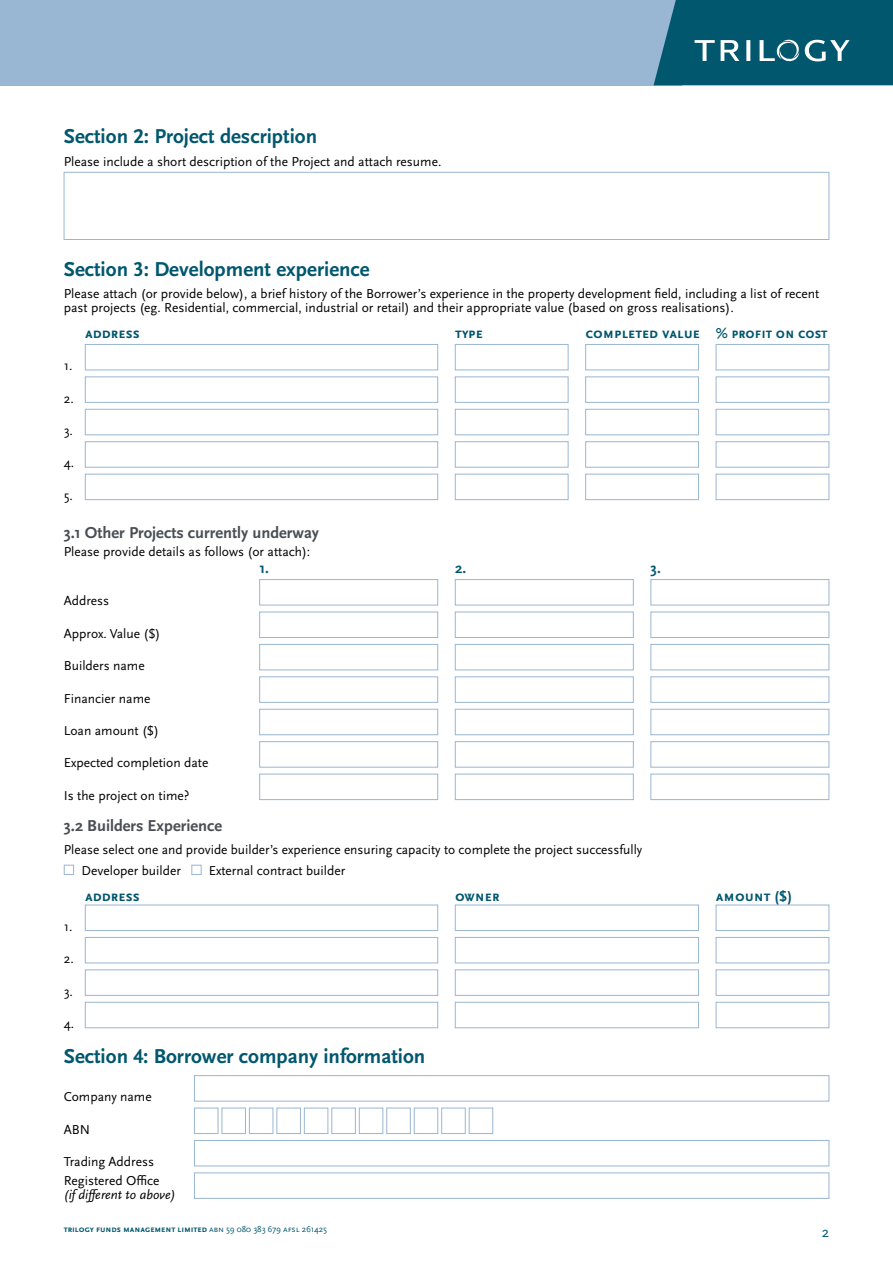
<style>
.page{position:relative;width:893px;height:1263px;background:#fff}
.page>*{position:absolute;margin:0;border:0;box-sizing:border-box;transform-origin:0 0}
.t1{font:700 21px "Scala Sans Pro";color:#00576e}
.t2{font:700 16.5px "Scala Sans Pro";color:#494e53}
.t3{font:700 15px "Scala Sans Pro";color:#00576e}
.t4{font:700 15px "Scala Sans Pro";color:#00576e;scale:.95 1}
.Body{font:15px "Scala Sans Pro";color:#00576e}
.t5{font:13.5px/13.5px "Scala Sans Pro";color:#000}
.t6{font:italic 13.5px/13.5px "Scala Sans Pro";color:#000}
.Body-2{font:700 9px "Scala Sans Pro";letter-spacing:-.01em;color:#00576e}
.s1{font-style:normal}
.s2{font-weight:400}
</style>
<div class="page">
<div style="left:0;top:0;width:681px;height:85px;background:#99b6d2"></div>
<svg style="left:654px;top:0;width:239px;height:85px;background:#126379"></svg>
<div style="left:64px;top:172px;width:765px;height:68px;border:1px solid #99b6d2"></div>
<div style="left:85px;top:344px;width:353px;height:26px;border:1px solid #99b6d2"></div>
<div style="left:455px;top:344px;width:113px;height:26px;border:1px solid #99b6d2"></div>
<div style="left:585px;top:344px;width:114px;height:26px;border:1px solid #99b6d2"></div>
<div style="left:716px;top:344px;width:113px;height:26px;border:1px solid #99b6d2"></div>
<div style="left:85px;top:377px;width:353px;height:26px;border:1px solid #99b6d2"></div>
<div style="left:455px;top:377px;width:113px;height:26px;border:1px solid #99b6d2"></div>
<div style="left:585px;top:377px;width:114px;height:26px;border:1px solid #99b6d2"></div>
<div style="left:716px;top:377px;width:113px;height:26px;border:1px solid #99b6d2"></div>
<div style="left:85px;top:409px;width:353px;height:26px;border:1px solid #99b6d2"></div>
<div style="left:455px;top:409px;width:113px;height:26px;border:1px solid #99b6d2"></div>
<div style="left:585px;top:409px;width:114px;height:26px;border:1px solid #99b6d2"></div>
<div style="left:716px;top:409px;width:113px;height:26px;border:1px solid #99b6d2"></div>
<div style="left:85px;top:441px;width:353px;height:26px;border:1px solid #99b6d2"></div>
<div style="left:455px;top:441px;width:113px;height:26px;border:1px solid #99b6d2"></div>
<div style="left:585px;top:441px;width:114px;height:26px;border:1px solid #99b6d2"></div>
<div style="left:716px;top:441px;width:113px;height:26px;border:1px solid #99b6d2"></div>
<div style="left:85px;top:474px;width:353px;height:26px;border:1px solid #99b6d2"></div>
<div style="left:455px;top:474px;width:113px;height:26px;border:1px solid #99b6d2"></div>
<div style="left:585px;top:474px;width:114px;height:26px;border:1px solid #99b6d2"></div>
<div style="left:716px;top:474px;width:113px;height:26px;border:1px solid #99b6d2"></div>
<div style="left:259px;top:579px;width:179px;height:26px;border:1px solid #99b6d2"></div>
<div style="left:455px;top:579px;width:179px;height:26px;border:1px solid #99b6d2"></div>
<div style="left:651px;top:579px;width:178px;height:26px;border:1px solid #99b6d2"></div>
<div style="left:259px;top:612px;width:179px;height:26px;border:1px solid #99b6d2"></div>
<div style="left:455px;top:612px;width:179px;height:26px;border:1px solid #99b6d2"></div>
<div style="left:651px;top:612px;width:178px;height:26px;border:1px solid #99b6d2"></div>
<div style="left:259px;top:644px;width:179px;height:26px;border:1px solid #99b6d2"></div>
<div style="left:455px;top:644px;width:179px;height:26px;border:1px solid #99b6d2"></div>
<div style="left:651px;top:644px;width:178px;height:26px;border:1px solid #99b6d2"></div>
<div style="left:259px;top:676px;width:179px;height:27px;border:1px solid #99b6d2"></div>
<div style="left:455px;top:676px;width:179px;height:27px;border:1px solid #99b6d2"></div>
<div style="left:651px;top:676px;width:178px;height:27px;border:1px solid #99b6d2"></div>
<div style="left:259px;top:709px;width:179px;height:26px;border:1px solid #99b6d2"></div>
<div style="left:455px;top:709px;width:179px;height:26px;border:1px solid #99b6d2"></div>
<div style="left:651px;top:709px;width:178px;height:26px;border:1px solid #99b6d2"></div>
<div style="left:259px;top:741px;width:179px;height:26px;border:1px solid #99b6d2"></div>
<div style="left:455px;top:741px;width:179px;height:26px;border:1px solid #99b6d2"></div>
<div style="left:651px;top:741px;width:178px;height:26px;border:1px solid #99b6d2"></div>
<div style="left:259px;top:774px;width:179px;height:26px;border:1px solid #99b6d2"></div>
<div style="left:455px;top:774px;width:179px;height:26px;border:1px solid #99b6d2"></div>
<div style="left:651px;top:774px;width:178px;height:26px;border:1px solid #99b6d2"></div>
<div style="left:64px;top:865px;width:10px;height:10px;border:1px solid #99b6d2"></div>
<div style="left:192px;top:865px;width:9px;height:10px;border:1px solid #99b6d2"></div>
<div style="left:85px;top:905px;width:353px;height:26px;border:1px solid #99b6d2"></div>
<div style="left:455px;top:905px;width:244px;height:26px;border:1px solid #99b6d2"></div>
<div style="left:716px;top:905px;width:113px;height:26px;border:1px solid #99b6d2"></div>
<div style="left:85px;top:937px;width:353px;height:26px;border:1px solid #99b6d2"></div>
<div style="left:455px;top:937px;width:244px;height:26px;border:1px solid #99b6d2"></div>
<div style="left:716px;top:937px;width:113px;height:26px;border:1px solid #99b6d2"></div>
<div style="left:85px;top:969px;width:353px;height:27px;border:1px solid #99b6d2"></div>
<div style="left:455px;top:969px;width:244px;height:27px;border:1px solid #99b6d2"></div>
<div style="left:716px;top:969px;width:113px;height:27px;border:1px solid #99b6d2"></div>
<div style="left:85px;top:1002px;width:353px;height:26px;border:1px solid #99b6d2"></div>
<div style="left:455px;top:1002px;width:244px;height:26px;border:1px solid #99b6d2"></div>
<div style="left:716px;top:1002px;width:113px;height:26px;border:1px solid #99b6d2"></div>
<div style="left:194px;top:1075px;width:635px;height:26px;border:1px solid #99b6d2"></div>
<div style="left:194px;top:1108px;width:24px;height:26px;border:1px solid #99b6d2"></div>
<div style="left:222px;top:1108px;width:24px;height:26px;border:1px solid #99b6d2"></div>
<div style="left:249px;top:1108px;width:24px;height:26px;border:1px solid #99b6d2"></div>
<div style="left:277px;top:1108px;width:24px;height:26px;border:1px solid #99b6d2"></div>
<div style="left:304px;top:1108px;width:24px;height:26px;border:1px solid #99b6d2"></div>
<div style="left:332px;top:1108px;width:24px;height:26px;border:1px solid #99b6d2"></div>
<div style="left:359px;top:1108px;width:24px;height:26px;border:1px solid #99b6d2"></div>
<div style="left:386px;top:1108px;width:25px;height:26px;border:1px solid #99b6d2"></div>
<div style="left:414px;top:1108px;width:24px;height:26px;border:1px solid #99b6d2"></div>
<div style="left:441px;top:1108px;width:24px;height:26px;border:1px solid #99b6d2"></div>
<div style="left:469px;top:1108px;width:24px;height:26px;border:1px solid #99b6d2"></div>
<div style="left:194px;top:1140px;width:635px;height:26px;border:1px solid #99b6d2"></div>
<div style="left:194px;top:1172px;width:635px;height:27px;border:1px solid #99b6d2"></div>
<p class="t1" style="left:64px;top:124px;width:255px">Section 2: Project description</p>
<p class="t5" style="left:64px;top:155px;width:379px">Please include a short description of the Project and attach resume.</p>
<p class="t1" style="left:64px;top:257px;width:307px">Section 3: Development experience</p>
<p class="t5" style="left:64px;top:287px;width:757px">Please attach (or provide below), a brief history of the Borrower’s experience in the property development field, including a list of recent past projects (eg. Residential, commercial, industrial or retail) and their appropriate value (based on gross realisations).</p>
<p class="t3" style="left:85px;top:324px;width:56px">address</p>
<p class="t3" style="left:455px;top:324px;width:29px">type</p>
<p class="t3" style="left:585px;top:324px;width:116px">com pleted value</p>
<p class="t4" style="left:716px;top:324px;width:117px">% profit on cost</p>
<p class="t5" style="left:64px;top:359px;width:10px">1.</p>
<p class="t5" style="left:64px;top:392px;width:12px">2.</p>
<p class="t5" style="left:64px;top:424px;width:11px">3.</p>
<p class="t5" style="left:64px;top:456px;width:12px">4.</p>
<p class="t5" style="left:64px;top:489px;width:10px">5.</p>
<p class="t2" style="left:64px;top:523px;width:257px">3.1 Other Projects currently underway</p>
<p class="t5" style="left:64px;top:545px;width:248px">Please provide details as follows (or attach):</p>
<p class="t5" style="left:64px;top:594px;width:47px">Address</p>
<p class="t3" style="left:259px;top:560px;width:11px">1.</p>
<p class="t3" style="left:455px;top:560px;width:13px">2.</p>
<p class="t3" style="left:651px;top:560px;width:12px">3.</p>
<p class="t5" style="left:64px;top:627px;width:98px">Approx. Value ($)</p>
<p class="t5" style="left:64px;top:659px;width:82px">Builders name</p>
<p class="t5" style="left:64px;top:691px;width:88px">Financier name</p>
<p class="t5" style="left:64px;top:724px;width:97px">Loan amount ($)</p>
<p class="t5" style="left:64px;top:756px;width:146px">Expected completion date</p>
<p class="t5" style="left:64px;top:789px;width:127px">Is the project on time?</p>
<p class="t2" style="left:64px;top:816px;width:160px">3.2 Builders Experience</p>
<p class="t5" style="left:64px;top:843px;width:580px">Please select one and provide builder’s experience ensuring capacity to complete the project successfully</p>
<p class="t5" style="left:82px;top:863px;width:101px">Developer builder</p>
<p class="t5" style="left:209px;top:863px;width:138px">External contract builder</p>
<p class="t3" style="left:85px;top:887px;width:56px">address</p>
<p class="t3" style="left:455px;top:887px;width:46px">owner</p>
<p class="t3" style="left:716px;top:887px;width:78px">am ount ($)</p>
<p class="t5" style="left:64px;top:920px;width:10px">1.</p>
<p class="t5" style="left:64px;top:952px;width:12px">2.</p>
<p class="t5" style="left:64px;top:984px;width:11px">3.</p>
<p class="t5" style="left:64px;top:1017px;width:12px">4.</p>
<p class="t1" style="left:64px;top:1044px;width:363px">Section 4: Borrower company information</p>
<p class="t5" style="left:64px;top:1090px;width:89px">Company name</p>
<p class="t5" style="left:64px;top:1123px;width:28px">ABN</p>
<p class="t5" style="left:64px;top:1155px;width:92px">Trading Address</p>
<p class="t6" style="left:64px;top:1174px;width:113px"><span class="s1">Registered Office<br></span>(if different to above)</p>
<p class="Body-2" style="left:64px;top:1224px;width:264px">Trilogy Funds Managem ent Lim ited <span class="s2">ABN 59 080 383 679 AFSL 261425</span></p>
<p class="Body" style="left:822px;top:1223px;width:9px">2</p>
</div>
